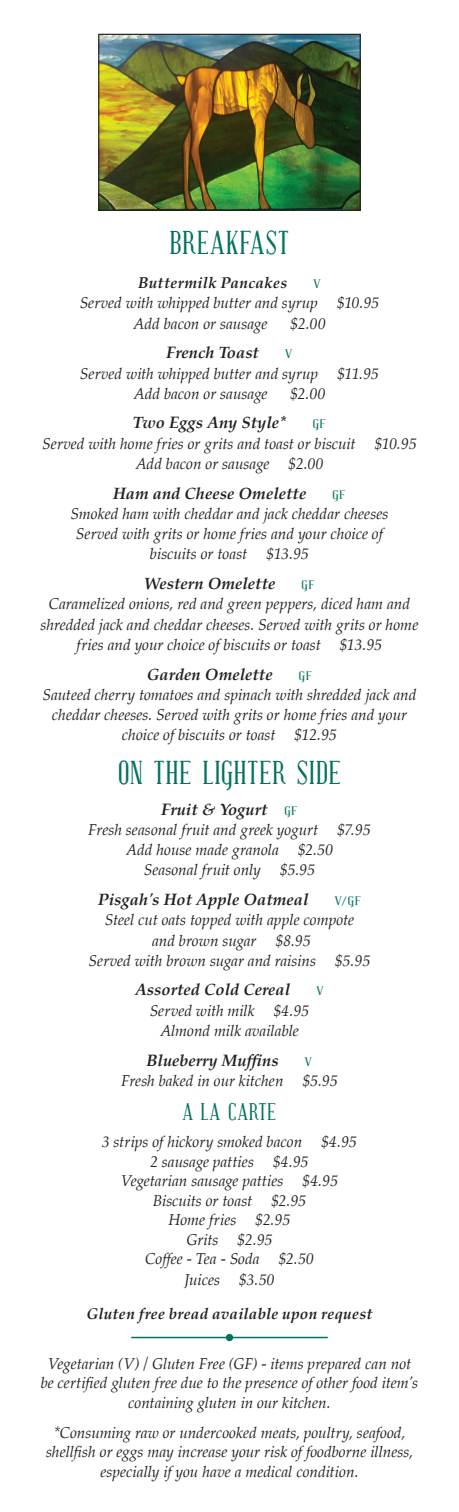
<style>
.page{position:relative;width:459px;height:1512px;background:#fff}
.page>*{position:absolute;margin:0;border:0;box-sizing:border-box;transform-origin:0 0}
.t1{font:33px "Covington Cond";letter-spacing:.015em;color:#05725f}
.t2{font:24px "Covington Cond";letter-spacing:.015em;color:#05725f}
.t3{font:italic 700 16.5px "Palatino";color:#231f20}
.t4{font:italic 15.75px/19.5px "Palatino";color:#231f20;text-align:center}
.t5{font:italic 700 15.75px "Palatino";letter-spacing:.02em;color:#231f20}
.t6{font:12.3px "Covington Exp";letter-spacing:.025em;color:#05725f;scale:.94 1}
.s1{font-size:16.2px}
</style>
<div class="page">
<img style="left:100px;top:36px;width:259px;height:173px">
<div style="left:98px;top:34px;width:263px;height:177px;border:1px solid #231f20"></div>
<div style="left:226px;top:1334px;width:7px;height:7px;background:#05725f;border-radius:50%"></div>
<hr style="left:131px;top:1337px;width:197px;height:1px;background:#05725f">
<p class="t1" style="left:170px;top:226px;width:121px">BREAKFAST</p>
<p class="t5" style="left:138px;top:270px;width:151px">Buttermilk Pancakes</p>
<p class="t6" style="left:313px;top:278px;width:10px">V</p>
<p class="t4" style="left:80px;top:293px;width:301px">Served with whipped butter and syrup <span class="s1">$</span>10.95</p>
<p class="t4" style="left:133px;top:313px;width:136px">Add bacon or sausage</p>
<p class="t4" style="left:291px;top:313px;width:37px"><span class="s1">$</span>2.00</p>
<p class="t3" style="left:166px;top:339px;width:94px">French Toast</p>
<p class="t6" style="left:285px;top:348px;width:10px">V</p>
<p class="t4" style="left:80px;top:363px;width:301px">Served with whipped butter and syrup <span class="s1">$</span>11.95</p>
<p class="t4" style="left:133px;top:383px;width:136px">Add bacon or sausage</p>
<p class="t4" style="left:291px;top:383px;width:37px"><span class="s1">$</span>2.00</p>
<p class="t3" style="left:133px;top:409px;width:155px">Two Eggs Any Style*</p>
<p class="t6" style="left:312px;top:418px;width:16px">GF</p>
<p class="t4" style="left:42px;top:433px;width:376px">Served with home fries or grits and toast or biscuit <span class="s1">$</span>10.95</p>
<p class="t4" style="left:135px;top:454px;width:190px">Add bacon or sausage <span class="s1">$</span>2.00</p>
<p class="t3" style="left:113px;top:479px;width:195px">Ham and Cheese Omelette</p>
<p class="t6" style="left:332px;top:488px;width:16px">GF</p>
<p class="t4" style="left:71px;top:504px;width:319px">Smoked ham with cheddar and jack cheddar cheeses</p>
<p class="t4" style="left:76px;top:524px;width:309px">Served with grits or home fries and your choice of</p>
<p class="t4" style="left:150px;top:544px;width:161px">biscuits or toast $13.95</p>
<p class="t3" style="left:144px;top:570px;width:133px">Western Omelette</p>
<p class="t6" style="left:301px;top:579px;width:16px">GF</p>
<p class="t4" style="left:49px;top:594px;width:363px">Caramelized onions, red and green peppers, diced ham and</p>
<p class="t4" style="left:41px;top:614px;width:379px;line-height:20.2px">shredded jack and cheddar cheeses. Served with grits or home fries and your choice of biscuits or toast <span class="s1">$</span>13.95</p>
<p class="t3" style="left:147px;top:660px;width:128px">Garden Omelette</p>
<p class="t6" style="left:299px;top:669px;width:16px">GF</p>
<p class="t4" style="left:42px;top:684px;width:376px;line-height:20.2px">Sauteed cherry tomatoes and spinach with shredded jack and cheddar cheeses. Served with grits or home fries and your choice of biscuits or toast <span class="s1">$</span>12.95</p>
<p class="t1" style="left:117px;top:756px;width:226px">ON THE LIGHTER SIDE</p>
<p class="t3" style="left:161px;top:795px;width:108px">Fruit &amp; Yogurt</p>
<p class="t6" style="left:284px;top:804px;width:16px">GF</p>
<p class="t4" style="left:88px;top:819px;width:284px">Fresh seasonal fruit and greek yogurt <span class="s1">$</span>7.95</p>
<p class="t4" style="left:126px;top:840px;width:209px">Add house made granola <span class="s1">$</span>2.50</p>
<p class="t4" style="left:144px;top:860px;width:173px">Seasonal fruit only <span class="s1">$</span>5.95</p>
<p class="t3" style="left:98px;top:886px;width:212px">Pisgah's Hot Apple Oatmeal</p>
<p class="t6" style="left:334px;top:895px;width:30px">V/GF</p>
<p class="t4" style="left:105px;top:910px;width:251px">Steel cut oats topped with apple compote</p>
<p class="t4" style="left:152px;top:930px;width:160px">and brown sugar <span class="s1">$</span>8.95</p>
<p class="t4" style="left:89px;top:950px;width:283px">Served with brown sugar and raisins <span class="s1">$</span>5.95</p>
<p class="t3" style="left:135px;top:976px;width:157px">Assorted Cold Cereal</p>
<p class="t6" style="left:316px;top:985px;width:10px">V</p>
<p class="t4" style="left:150px;top:1000px;width:161px">Served with milk <span class="s1">$</span>4.95</p>
<p class="t4" style="left:160px;top:1021px;width:140px">Almond milk available</p>
<p class="t3" style="left:147px;top:1046px;width:134px">Blueberry Muffins</p>
<p class="t6" style="left:305px;top:1055px;width:10px">V</p>
<p class="t4" style="left:121px;top:1071px;width:218px">Fresh baked in our kitchen <span class="s1">$</span>5.95</p>
<p class="t2" style="left:182px;top:1100px;width:96px">A LA CARTE</p>
<p class="t4" style="left:102px;top:1132px;width:256px">3 strips of hickory smoked bacon <span class="s1">$</span>4.95</p>
<p class="t4" style="left:150px;top:1152px;width:160px">2 sausage patties <span class="s1">$</span>4.95</p>
<p class="t4" style="left:121px;top:1171px;width:219px">Vegetarian sausage patties <span class="s1">$</span>4.95</p>
<p class="t4" style="left:153px;top:1191px;width:155px">Biscuits or toast <span class="s1">$</span>2.95</p>
<p class="t4" style="left:169px;top:1210px;width:123px">Home fries <span class="s1">$</span>2.95</p>
<p class="t4" style="left:186px;top:1230px;width:88px">Grits <span class="s1">$</span>2.95</p>
<p class="t4" style="left:145px;top:1249px;width:170px">Coffee - Tea - Soda <span class="s1">$</span>2.50</p>
<p class="t4" style="left:184px;top:1269px;width:92px">Juices <span class="s1">$</span>3.50</p>
<p class="t5" style="left:87px;top:1301px;width:287px">Gluten free bread available upon request</p>
<p class="t4" style="left:41px;top:1353px;width:379px">Vegetarian (V) / Gluten Free (GF) - items prepared can not be certified gluten free due to the presence of other food item's containing gluten in our kitchen.</p>
<p class="t4" style="left:46px;top:1422px;width:368px">*Consuming raw or undercooked meats, poultry, seafood, shellfish or eggs may increase your risk of foodborne illness, especially if you have a medical condition.</p>
</div>
